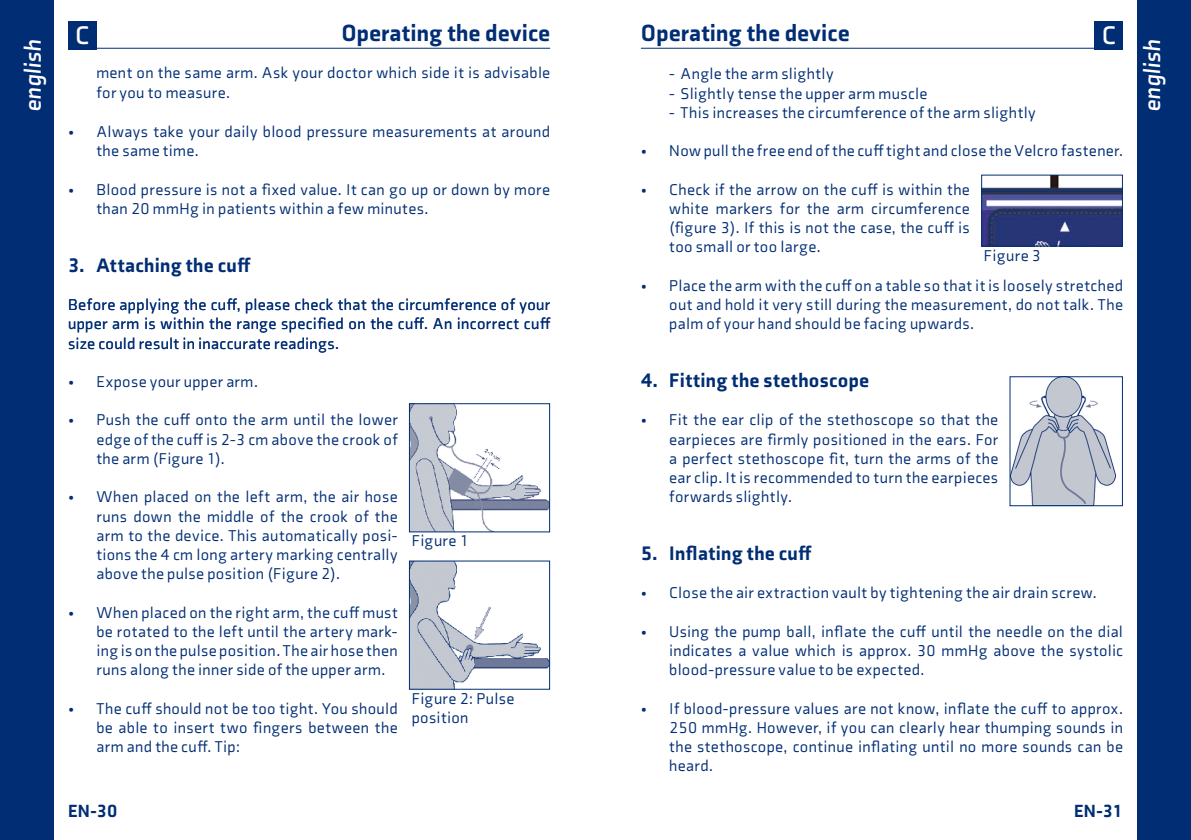
<style>
.page{position:relative;width:1191px;height:840px;background:#fff}
.page>*{position:absolute;margin:0;border:0;box-sizing:border-box;transform-origin:0 0}
.t1{font:700 26px "Axia";color:#fff}
.t2{font:900 24px "Axia";letter-spacing:.01em;color:#002d74}
.t3{font:italic 700 24px "Axia";color:#fff}
.t4{font:900 20px "Axia";letter-spacing:.02em;color:#002d74}
.t5{font:900 18px "Axia";letter-spacing:.02em;color:#002d74}
.t6{font:16px/19.2px "Axia";letter-spacing:.025em;color:#002d74;text-align:justify}
</style>
<div class="page">
<div style="left:1137px;top:0;width:54px;height:839px;background:#002d74"></div>
<div style="left:0;top:0;width:54px;height:839px;background:#002d74"></div>
<hr style="left:641px;top:48px;width:482px;height:1px;background:#002d74">
<hr style="left:68px;top:48px;width:482px;height:1px;background:#002d74">
<div style="left:1094px;top:21px;width:29px;height:28px;background:#002d74"></div>
<div style="left:68px;top:21px;width:28px;height:28px;background:#002d74"></div>
<img style="left:411px;top:405px;width:137px;height:125px">
<div style="left:409px;top:403px;width:141px;height:129px;border:1px solid #002d74"></div>
<img style="left:411px;top:562px;width:137px;height:125px">
<div style="left:409px;top:560px;width:141px;height:129px;border:1px solid #002d74"></div>
<img style="left:983px;top:176px;width:138px;height:68px">
<div style="left:981px;top:174px;width:142px;height:72px;border:1px solid #002d74"></div>
<img style="left:1011px;top:378px;width:104px;height:126px">
<div style="left:1009px;top:376px;width:114px;height:130px;border:1px solid #002d74"></div>
<h1 class="t1" style="left:75px;top:20px;width:16px">C</h1>
<h2 class="t2" style="left:341px;top:18px;width:210px">Operating the device</h2>
<h2 class="t2" style="left:641px;top:18px;width:210px">Operating the device</h2>
<h1 class="t1" style="left:1101px;top:20px;width:16px">C</h1>
<h2 class="t3" style="left:18px;top:112px;width:74px;rotate:-90deg">english</h2>
<h2 class="t3" style="left:1137px;top:112px;width:74px;rotate:-90deg">english</h2>
<p class="t6" style="left:96px;top:63px;width:455px">ment on the same arm. Ask your doctor which side it is advisable for you to measure.</p>
<p class="t6" style="left:669px;top:64px;width:166px">- Angle the arm slightly</p>
<p class="t6" style="left:669px;top:84px;width:260px">- Slightly tense the upper arm muscle</p>
<p class="t6" style="left:669px;top:103px;width:368px">- This increases the circumference of the arm slightly</p>
<p class="t6" style="left:96px;top:122px;width:455px;text-indent:-28px">• Always take your daily blood pressure measurements at around the same time.</p>
<p class="t6" style="left:96px;top:180px;width:455px;text-indent:-28px">• Blood pressure is not a fixed value. It can go up or down by more than 20 mmHg in patients within a few minutes.</p>
<p class="t4" style="left:68px;top:252px;width:184px">3. Attaching the cuff</p>
<p class="t6" style="left:68px;top:295px;width:484px">Before applying the cuff, please check that the circumference of your upper arm is within the range specified on the cuff. An incorrect cuff size could result in inaccurate readings.</p>
<p class="t6" style="left:68px;top:372px;width:191px">• Expose your upper arm.</p>
<p class="t6" style="left:96px;top:410px;width:303px;text-indent:-28px">• Push the cuff onto the arm until the lower edge of the cuff is 2-3 cm above the crook of the arm (Figure 1).</p>
<p class="t6" style="left:96px;top:487px;width:303px;text-indent:-28px">• When placed on the left arm, the air hose runs down the middle of the crook of the arm to the device. This automatically posi&shy;tions the 4 cm long artery marking centrally above the pulse position (Figure 2).</p>
<p class="t6" style="left:96px;top:602px;width:303px;text-indent:-28px">• When placed on the right arm, the cuff must be rotated to the left until the artery mark&shy;ing is on the pulse position. The air hose then runs along the inner side of the upper arm.</p>
<p class="t6" style="left:96px;top:698px;width:303px;text-indent:-28px">• The cuff should not be too tight. You should be able to insert two fingers between the arm and the cuff. Tip:</p>
<p class="t6" style="left:412px;top:530px;width:59px">Figure 1</p>
<p class="t6" style="left:412px;top:688px;width:104px">Figure 2: Pulse position</p>
<p class="t6" style="left:641px;top:141px;width:483px">• Now pull the free end of the cuff tight and close the Velcro fastener.</p>
<p class="t6" style="left:669px;top:180px;width:302px;text-indent:-28px">• Check if the arrow on the cuff is within the white markers for the arm circumference (figure 3). If this is not the case, the cuff is too small or too large.</p>
<p class="t6" style="left:669px;top:276px;width:455px;text-indent:-28px">• Place the arm with the cuff on a table so that it is loosely stretched out and hold it very still during the measurement, do not talk. The palm of your hand should be facing upwards.</p>
<p class="t6" style="left:984px;top:245px;width:59px">Figure 3</p>
<p class="t4" style="left:641px;top:367px;width:230px">4. Fitting the stethoscope</p>
<p class="t6" style="left:669px;top:410px;width:330px;text-indent:-28px">• Fit the ear clip of the stethoscope so that the earpieces are firmly positioned in the ears. For a perfect stethoscope fit, turn the arms of the ear clip. It is recommended to turn the earpieces forwards slightly.</p>
<p class="t4" style="left:641px;top:540px;width:172px">5. Inflating the cuff</p>
<p class="t6" style="left:641px;top:583px;width:457px">• Close the air extraction vault by tightening the air drain screw.</p>
<p class="t6" style="left:669px;top:621px;width:455px;text-indent:-28px">• Using the pump ball, inflate the cuff until the needle on the dial indicates a value which is approx. 30 mmHg above the systolic blood-pressure value to be expected.</p>
<p class="t6" style="left:669px;top:698px;width:455px;text-indent:-28px">• If blood-pressure values are not know, inflate the cuff to approx.<br>250 mmHg. However, if you can clearly hear thumping sounds in the stethoscope, continue inflating until no more sounds can be heard.</p>
<p class="t5" style="left:68px;top:799px;width:51px">EN-30</p>
<p class="t5" style="left:1074px;top:799px;width:50px">EN-31</p>
</div>
